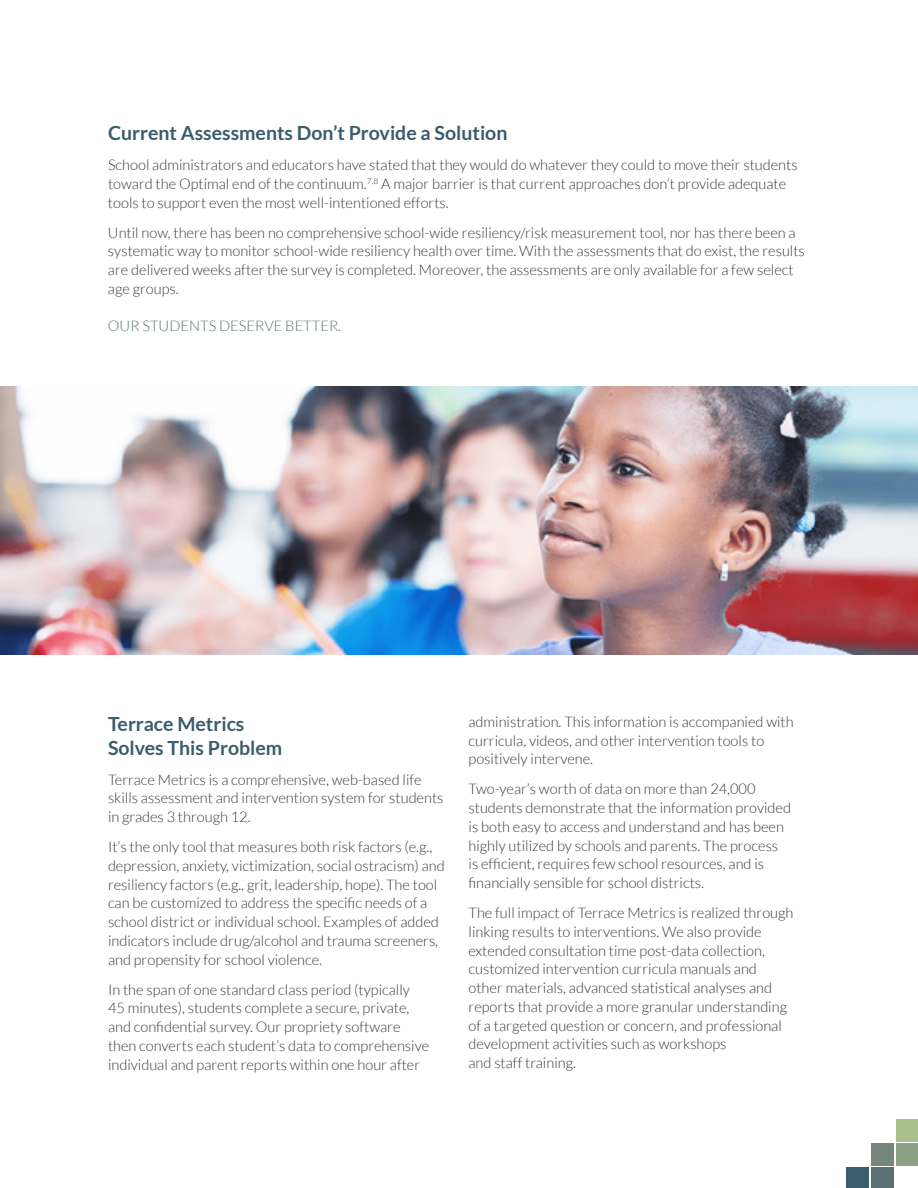
<style>
.page{position:relative;width:918px;height:1188px;background:#fff}
.page>*{position:absolute;margin:0;border:0;box-sizing:border-box;transform-origin:0 0}
.t1{font:700 19.5px/24px "Lato";color:#3b5c6b}
.t2{font:300 14.7px/18.8px "Lato";color:#383839}
.t3{font:300 14.7px "Lato";color:#597073}
</style>
<div class="page">
<div style="left:897px;top:1119px;width:21px;height:22px;background:#abbf8c"></div>
<div style="left:897px;top:1143px;width:21px;height:22px;background:#8fa185"></div>
<div style="left:871px;top:1143px;width:23px;height:22px;background:#73877d"></div>
<div style="left:871px;top:1167px;width:23px;height:21px;background:#597073"></div>
<div style="left:846px;top:1167px;width:23px;height:21px;background:#3b5c6b"></div>
<img style="left:0;top:386px;width:918px;height:268px">
<h1 class="t1" style="left:108px;top:121px;width:401px">Current Assessments Don’t Provide a Solution</h1>
<p class="t2" style="left:108px;top:155px;width:691px">School administrators and educators have stated that they would do whatever they could to move their students toward the Optimal end of the continuum.<sup>7,8</sup> A major barrier is that current approaches don’t provide adequate tools to support even the most well-intentioned efforts.</p>
<p class="t2" style="left:108px;top:223px;width:698px">Until now, there has been no comprehensive school-wide resiliency/risk measurement tool, nor has there been a systematic way to monitor school-wide resiliency health over time. With the assessments that do exist, the results are delivered weeks after the survey is completed. Moreover, the assessments are only available for a few select age groups.</p>
<p class="t3" style="left:108px;top:318px;width:12px">Our</p>
<p class="t3" style="left:142px;top:318px;width:10px">stu</p>
<p class="t3" style="left:169px;top:318px;width:70px">dents deser</p>
<p class="t3" style="left:264px;top:318px;width:40px">ve better</p>
<p class="t3" style="left:338px;top:318px;width:4px">.</p>
<h1 class="t1" style="left:108px;top:711px;width:176px">Terrace Metrics<br>Solves This Problem</h1>
<p class="t2" style="left:108px;top:770px;width:337px">Terrace Metrics is a comprehensive, web-based life skills assessment and intervention system for students in grades 3 through 12.</p>
<p class="t2" style="left:108px;top:838px;width:338px">I t’s the only tool that measures both risk factors (e.g., depression, anxiety, victimization, social ostracism) and resiliency factors (e.g., grit, leadership, hope). The tool can be customized to address the specific needs of a school district or individual school. Examples of added indicators include drug/alcohol and trauma screeners, and propensity for school violence.</p>
<p class="t2" style="left:108px;top:980px;width:323px">I n the span of one standard class period (typically 45 minutes), students complete a secure, private, and confidential survey. Our propriety software then converts each student’s data to comprehensive individual and parent reports within one hour after</p>
<p class="t2" style="left:469px;top:712px;width:327px">administration. This information is accompanied with curricula, videos, and other intervention tools to positively intervene.</p>
<p class="t2" style="left:469px;top:780px;width:324px">Two-year’s worth of data on more than 24,000 students demonstrate that the information provided is both easy to access and understand and has been highly utilized by schools and parents. The process is efficient, requires few school resources, and is financially sensible for school districts.</p>
<p class="t2" style="left:469px;top:903px;width:326px">The full impact of Terrace Metrics is realized through linking results to interventions. We also provide extended consultation time post-data collection, customized intervention curricula manuals and other materials, advanced statistical analyses and reports that provide a more granular understanding of a targeted question or concern, and professional development activities such as workshops<br>and staff training.</p>
</div>
